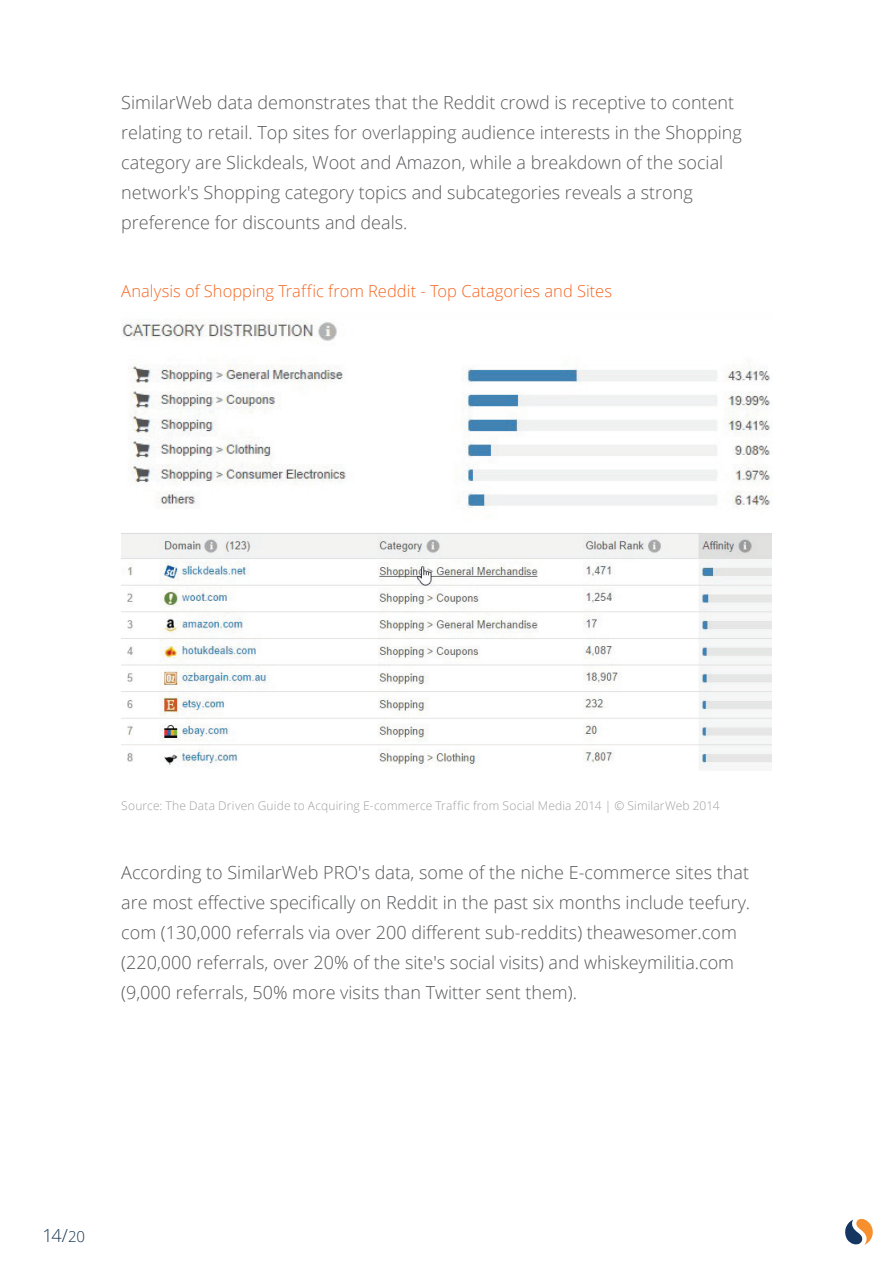
<style>
.page{position:relative;width:893px;height:1263px;background:#fff}
.page>*{position:absolute;margin:0;border:0;box-sizing:border-box;transform-origin:0 0}
.t1{font:300 18px/30px "Open Sans";color:#58595b}
.t2{font:300 18px "Open Sans";color:#173553}
.t3{font:300 16.5px "Open Sans";color:#f36621}
.t4{font:300 12px "Open Sans";letter-spacing:.015em;color:#a09f9f}
.s1{font-size:15px}
</style>
<div class="page">
<svg style="left:845px;top:1218px;width:28px;height:27px"></svg>
<img style="left:121px;top:533px;width:651px;height:236px">
<img style="left:122px;top:320px;width:649px;height:189px">
<p class="t1" style="left:121px;top:87px;width:622px">SimilarWeb data demonstrates that the Reddit crowd is receptive to content relating to retail. Top sites for overlapping audience interests in the Shopping category are Slickdeals, Woot and Amazon, while a breakdown of the social network s' Shopping category topics and subcategories reveals a strong preference for discounts and deals.</p>
<p class="t3" style="left:121px;top:280px;width:492px">Analysis of Shopping Traffic from Reddit - Top Catagories and Sites</p>
<p class="t4" style="left:121px;top:797px;width:600px">Source: The Data Driven Guide to Acquiring -E commerce Traffic from Social Media 2014 | © SimilarWeb 2014</p>
<p class="t1" style="left:121px;top:857px;width:630px">According to SimilarWeb PRO s' data, some of the niche -E commerce sites that are most effective specifically on Reddit in the past six months include teefury. com (130,000 referrals via over 200 different sub-reddits) theawesomer.com (220,000 referrals, over 20% of the site s' social visits) and whiskeymilitia.com (9,000 referrals, 50% more visits than Twitter sent them .(</p>
<p class="t2" style="left:43px;top:1223px;width:44px">14/<span class="s1">20</span></p>
</div>
